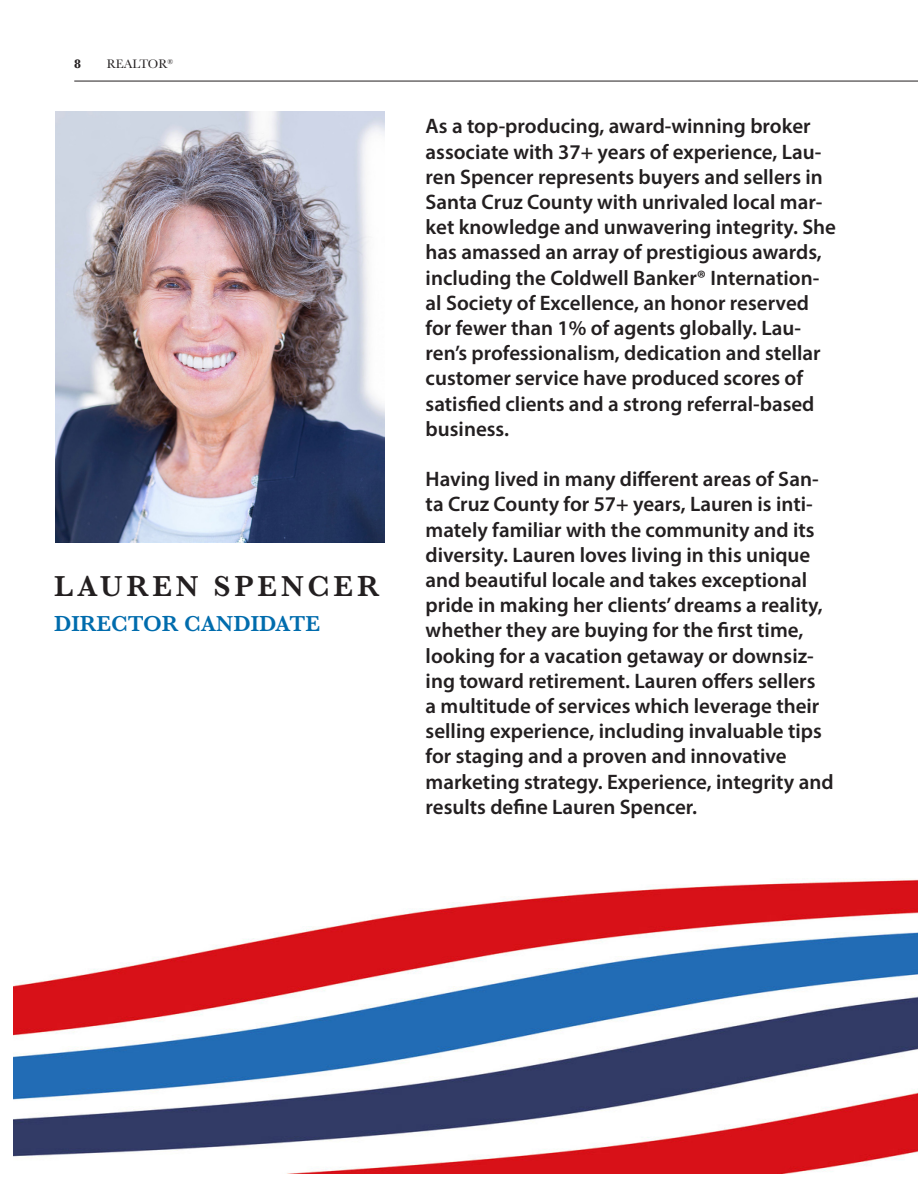
<style>
.page{position:relative;width:918px;height:1188px;background:#fff}
.page>*{position:absolute;margin:0;border:0;box-sizing:border-box;transform-origin:0 0}
.t1{font:600 30px "Baskerville";letter-spacing:.125em;color:#231f20}
.t2{font:600 22.5px "Baskerville";color:#006cad}
.t3{font:600 21px/25.2px "Myriad Pro";color:#231f20}
.t4{font:12.75px "Baskerville";color:#231f20}
.t5{font:700 12.75px "Baskerville";color:#231f20}
</style>
<div class="page">
<hr style="left:74px;top:81px;width:844px;height:1px;background:#231f20">
<img style="left:56px;top:112px;width:328px;height:431px">
<img style="left:14px;top:879px;width:904px;height:295px">
<p class="t5" style="left:74px;top:55px;width:8px">8</p>
<p class="t4" style="left:107px;top:56px;width:68px">REALTOR<sup>®</sup></p>
<p class="t1" style="left:54px;top:565px;width:327px">LAUREN SPENCER</p>
<p class="t2" style="left:54px;top:607px;width:268px">DIRECTOR CANDIDATE</p>
<p class="t3" style="left:426px;top:113px;width:412px">As a top-producing, award-winning broker associate with 37+ years of experience, Lau&shy;ren Spencer represents buyers and sellers in Santa Cruz County with unrivaled local mar&shy;ket knowledge and unwavering integrity. She has amassed an array of prestigious awards, including the Coldwell Banker® Internation&shy;al Society of Excellence, an honor reserved for fewer than 1% of agents globally. Lau&shy;ren’s professionalism, dedication and stellar customer service have produced scores of satisfied clients and a strong referral-based business.</p>
<p class="t3" style="left:426px;top:466px;width:409px">Having lived in many different areas of San&shy;ta Cruz County for 57+ years, Lauren is inti&shy;mately familiar with the community and its diversity. Lauren loves living in this unique and beautiful locale and takes exceptional pride in making her clients’ dreams a reality, whether they are buying for the first time, looking for a vacation getaway or downsiz&shy;ing toward retirement. Lauren offers sellers<br>a multitude of services which leverage their selling experience, including invaluable tips for staging and a proven and innovative marketing strategy. Experience, integrity and results define Lauren Spencer.</p>
</div>
